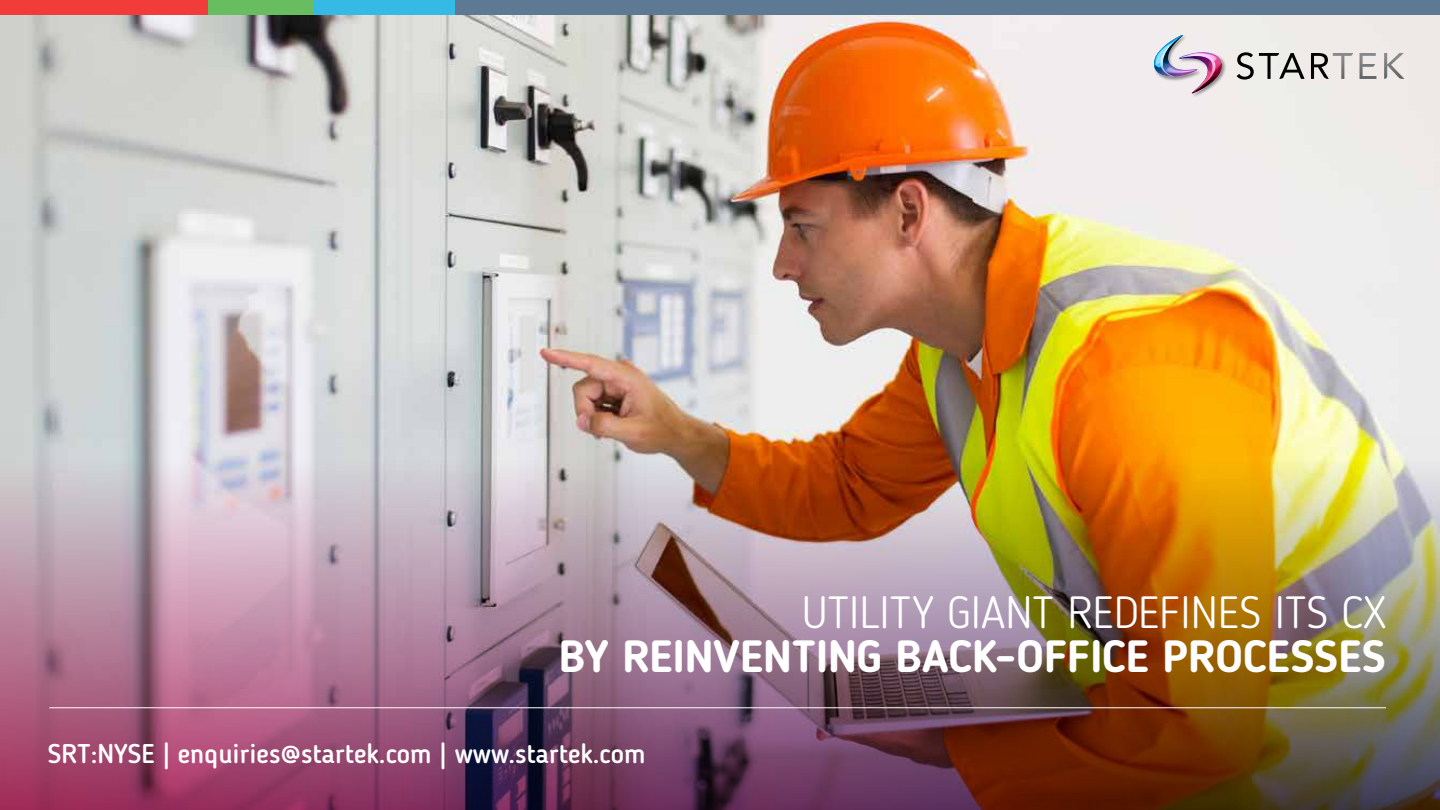
<style>
.page{position:relative;width:1440px;height:810px;background:#fff}
.page>*{position:absolute;margin:0;border:0;box-sizing:border-box;transform-origin:0 0}
.t1{font:700 45px "Blogger Sans";color:#fff}
.t2{font:300 45px "Blogger Sans";color:#fff}
.t3{font:500 27px "Blogger Sans";color:#fff}
</style>
<div class="page">
<img style="left:0;top:15px;width:1439px;height:415px">
<img style="left:0;top:430px;width:1439px;height:380px">
<svg style="left:1359px;top:53px;width:17px;height:26px"></svg>
<svg style="left:1310px;top:53px;width:42px;height:26px"></svg>
<svg style="left:1383px;top:53px;width:21px;height:26px"></svg>
<svg style="left:1236px;top:52px;width:68px;height:28px;background:#afafac"></svg>
<img style="left:1176px;top:50px;width:51px;height:49px">
<img style="left:1152px;top:33px;width:50px;height:2px">
<img style="left:1149px;top:35px;width:77px;height:59px">
<div style="left:377px;top:0;width:1062px;height:15px;background:#5d7993"></div>
<div style="left:208px;top:0;width:151px;height:15px;background:#68bd5e"></div>
<div style="left:0;top:0;width:208px;height:15px;background:#f13c3a"></div>
<div style="left:313px;top:0;width:141px;height:15px;background:#35b9e5"></div>
<hr style="left:49px;top:707px;width:1336px;height:1px;background:#fff">
<h1 class="t2" style="left:802px;top:586px;width:585px">UTILITY GIANT REDEFINES ITS CX</h1>
<h1 class="t1" style="left:559px;top:629px;width:828px">BY REINVENTING BACK-OFFICE PROCESSES</h1>
<p class="t3" style="left:48px;top:737px;width:599px">SRT:NYSE | enquiries@startek.com | www.startek.com</p>
</div>
